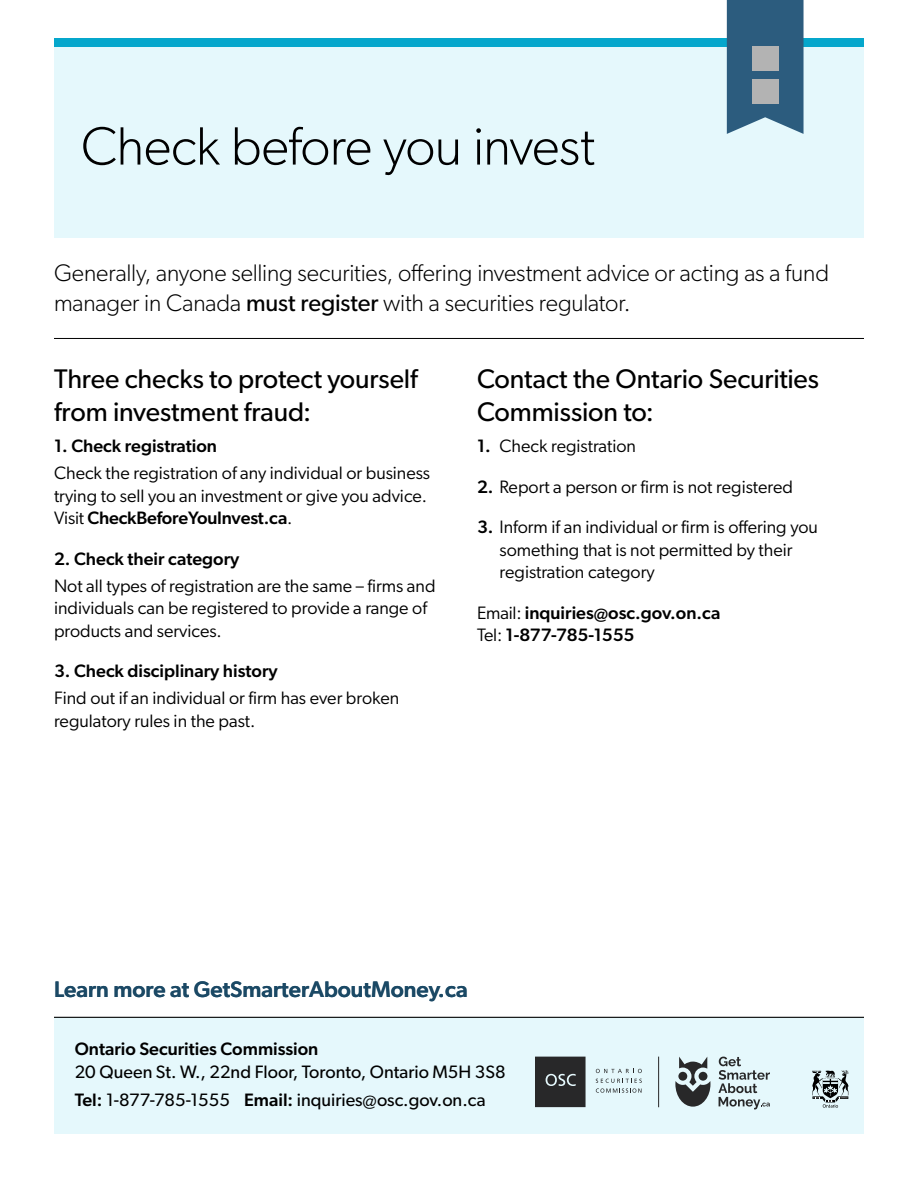
<style>
.page{position:relative;width:918px;height:1188px;background:#fff}
.page>*{position:absolute;margin:0;border:0;box-sizing:border-box;transform-origin:0 0}
.Heading_Style{font:300 54px "Gibson";letter-spacing:-.015em;color:#000}
.Subheads{font:27px/33px "Gibson";letter-spacing:-.005em;color:#000}
.Intro_Paragraph{font:300 24px/30px "Gibson";letter-spacing:-.005em;color:#000}
.Footer_GSAM_URL{font:500 22.5px "Gibson";color:#1b4965}
.Body_Copy{font:18px/22.5px "Gibson";color:#000}
.Contact_Info_Copy{font:18px "Gibson";color:#000}
.Tertiary_Head{font:500 18px "Gibson";color:#000}
.Body_Copy-2{font:500 18px/22.5px "Gibson";color:#000}
.OSC_Header{font:500 18px "Gibson";color:#000}
.s1{font-weight:400}
.s2{font-weight:500}
</style>
<div class="page">
<div style="left:54px;top:1017px;width:810px;height:117px;background:#e5f8fc"></div>
<hr style="left:54px;top:1017px;width:810px;height:1px;background:#000">
<svg style="left:675px;top:1057px;width:35px;height:50px"></svg>
<svg style="left:718px;top:1057px;width:52px;height:52px"></svg>
<svg style="left:596px;top:1069px;width:46px;height:4px"></svg>
<svg style="left:596px;top:1079px;width:46px;height:14px"></svg>
<svg style="left:535px;top:1057px;width:51px;height:50px;background:#323435"></svg>
<hr style="left:658px;top:1057px;width:1px;height:50px;background:#282829">
<svg style="left:812px;top:1070px;width:37px;height:38px"></svg>
<div style="left:54px;top:47px;width:810px;height:191px;background:#e5f8fc"></div>
<div style="left:54px;top:38px;width:810px;height:9px;background:#05a7cc"></div>
<hr style="left:54px;top:338px;width:810px;height:1px;background:#000">
<svg style="left:727px;top:0;width:77px;height:134px;background:#3b6888"></svg>
<div style="left:752px;top:46px;width:26px;height:25px;background:#b3b3b3"></div>
<div style="left:752px;top:79px;width:26px;height:25px;background:#b3b3b3"></div>
<p class="Heading_Style" style="left:81px;top:113px;width:516px">Check before you invest</p>
<p class="Intro_Paragraph" style="left:54px;top:258px;width:777px">Generally, anyone selling securities, offering investment advice or acting as a fund manager in Canada <span class="s1">must register</span> with a securities regulator.</p>
<p class="Subheads" style="left:54px;top:361px;width:365px">Three checks to protect yourself from investment fraud:</p>
<p class="Tertiary_Head" style="left:54px;top:435px;width:165px">1. Check registration</p>
<p class="Body_Copy" style="left:54px;top:461px;width:378px">Check the registration of any individual or business trying to sell you an investment or give you advice.<br>Visit <span class="s2">CheckBeforeYouInvest.ca</span>.</p>
<p class="Tertiary_Head" style="left:54px;top:548px;width:187px">2. Check their category</p>
<p class="Body_Copy" style="left:54px;top:574px;width:383px">Not all types of registration are the same – firms and individuals can be registered to provide a range of products and services.</p>
<p class="Tertiary_Head" style="left:54px;top:660px;width:225px">3. Check disciplinary history</p>
<p class="Body_Copy" style="left:54px;top:686px;width:347px">Find out if an individual or firm has ever broken regulatory rules in the past.</p>
<p class="Subheads" style="left:477px;top:361px;width:344px">Contact the Ontario Securities<br>Commission to:</p>
<p class="Body_Copy" style="left:477px;top:434px;width:161px"><span class="s2">1.</span> Check registration</p>
<p class="Body_Copy" style="left:477px;top:475px;width:318px"><span class="s2">2.</span> Report a person or firm is not registered</p>
<p class="Body_Copy" style="left:500px;top:515px;width:320px;text-indent:-22px"><span class="s2">3.</span> Inform if an individual or firm is offering you something that is not permitted by their registration category</p>
<p class="Body_Copy-2" style="left:477px;top:601px;width:245px"><span class="s1">Email:</span> inquiries@osc.gov.on.ca<br><span class="s1">Tel:</span> 1-877-785-1555</p>
<p class="Footer_GSAM_URL" style="left:54px;top:976px;width:415px">Learn more at GetSmarterAboutMoney.ca</p>
<p class="OSC_Header" style="left:75px;top:1038px;width:245px">Ontario Securities Commission</p>
<p class="Contact_Info_Copy" style="left:75px;top:1061px;width:432px">20 Queen St. W., 22nd Floor, Toronto, Ontario M5H 3S8</p>
<p class="Contact_Info_Copy" style="left:75px;top:1089px;width:412px"><span class="s2">Tel:</span> 1-877-785-1555 <span class="s2">Email:</span> inquiries@osc.gov.on.ca</p>
</div>
